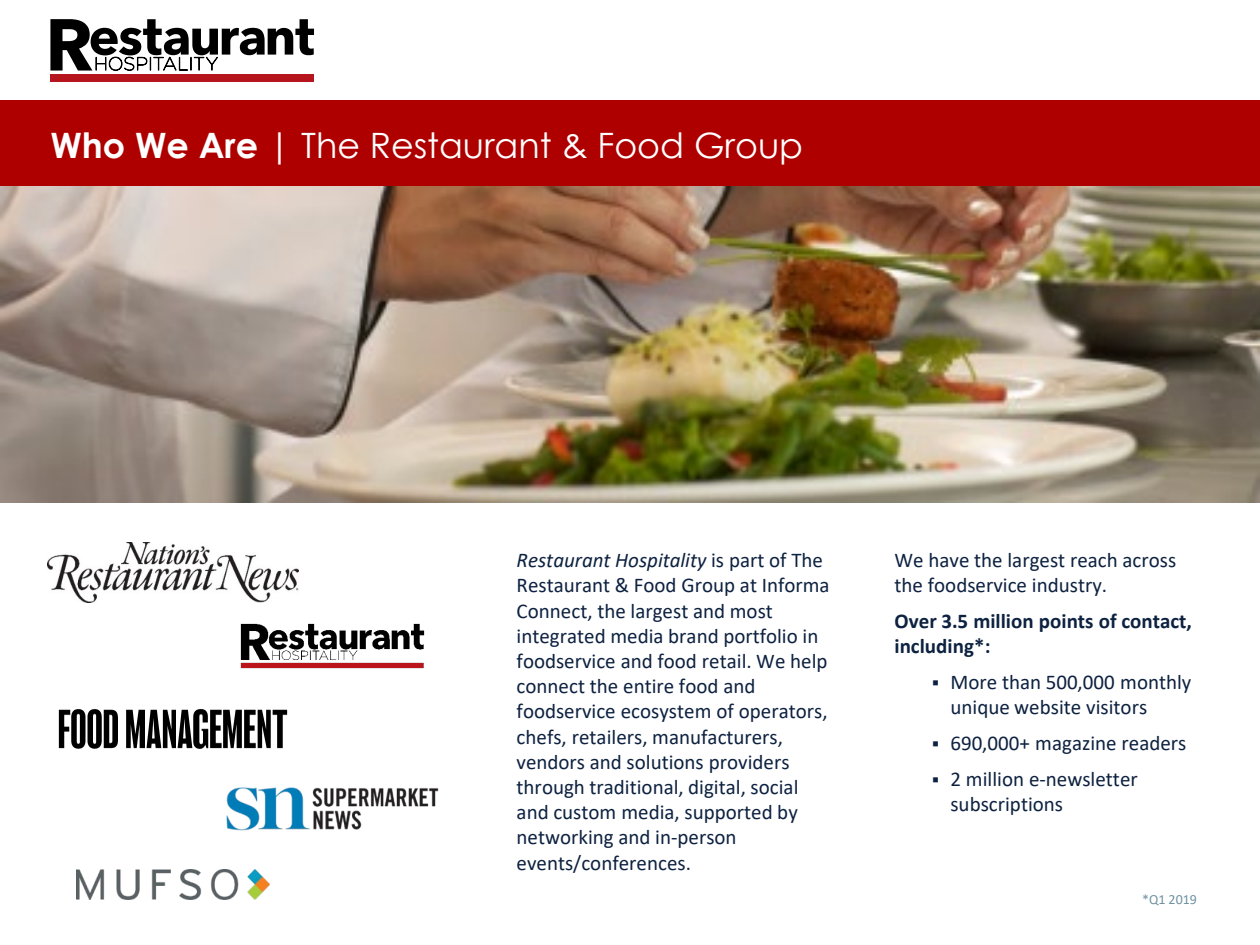
<style>
.page{position:relative;width:1260px;height:945px;background:#fff}
.page>*{position:absolute;margin:0;border:0;box-sizing:border-box;transform-origin:0 0}
.t1{font:35px "Century Gothic";color:#fff}
.t2{font:21px/25.2px "Calibri";color:#0d2140}
.t3{font:700 21px/25.2px "Calibri";color:#0d2140}
.t4{font:14px "Calibri";letter-spacing:-.005em;color:#6f93a1}
.s1{font-weight:700}
.s2{font-style:italic}
</style>
<div class="page">
<svg style="left:50px;top:19px;width:264px;height:63px"></svg>
<div style="left:0;top:101px;width:1260px;height:88px;background:#af0000"></div>
<img style="left:0;top:186px;width:1260px;height:316px">
<img style="left:240px;top:623px;width:185px;height:46px">
<img style="left:47px;top:542px;width:252px;height:60px">
<img style="left:226px;top:788px;width:213px;height:42px">
<img style="left:77px;top:870px;width:192px;height:30px">
<img style="left:58px;top:710px;width:230px;height:38px">
<p class="t1" style="left:50px;top:121px;width:754px"><span class="s1">Who We Are</span> | The Restaurant &amp; Food Group</p>
<p class="t2" style="left:517px;top:547px;width:315px"><span class="s2">Restaurant Hospitality</span> is part of The<br>Restaurant &amp; Food Group at Informa<br>Connect, the largest and most integrated media brand portfolio in foodservice and food retail. We help connect the entire food and foodservice ecosystem of operators, chefs, retailers, manufacturers, vendors and solutions providers through traditional, digital, social and custom media, supported by networking and in-person events/conferences.</p>
<p class="t2" style="left:895px;top:547px;width:283px">We have the largest reach across the foodservice industry.</p>
<p class="t3" style="left:895px;top:608px;width:299px">Over 3.5 million points of contact, including*:</p>
<p class="t2" style="left:950px;top:669px;width:243px;text-indent:-19px">▪ More than 500,000 monthly unique website visitors</p>
<p class="t2" style="left:932px;top:730px;width:256px">▪ 690,000+ magazine readers</p>
<p class="t2" style="left:950px;top:766px;width:189px;text-indent:-19px">▪ 2 million e-newsletter subscriptions</p>
<p class="t4" style="left:1142px;top:890px;width:56px">*Q1 2019</p>
</div>
